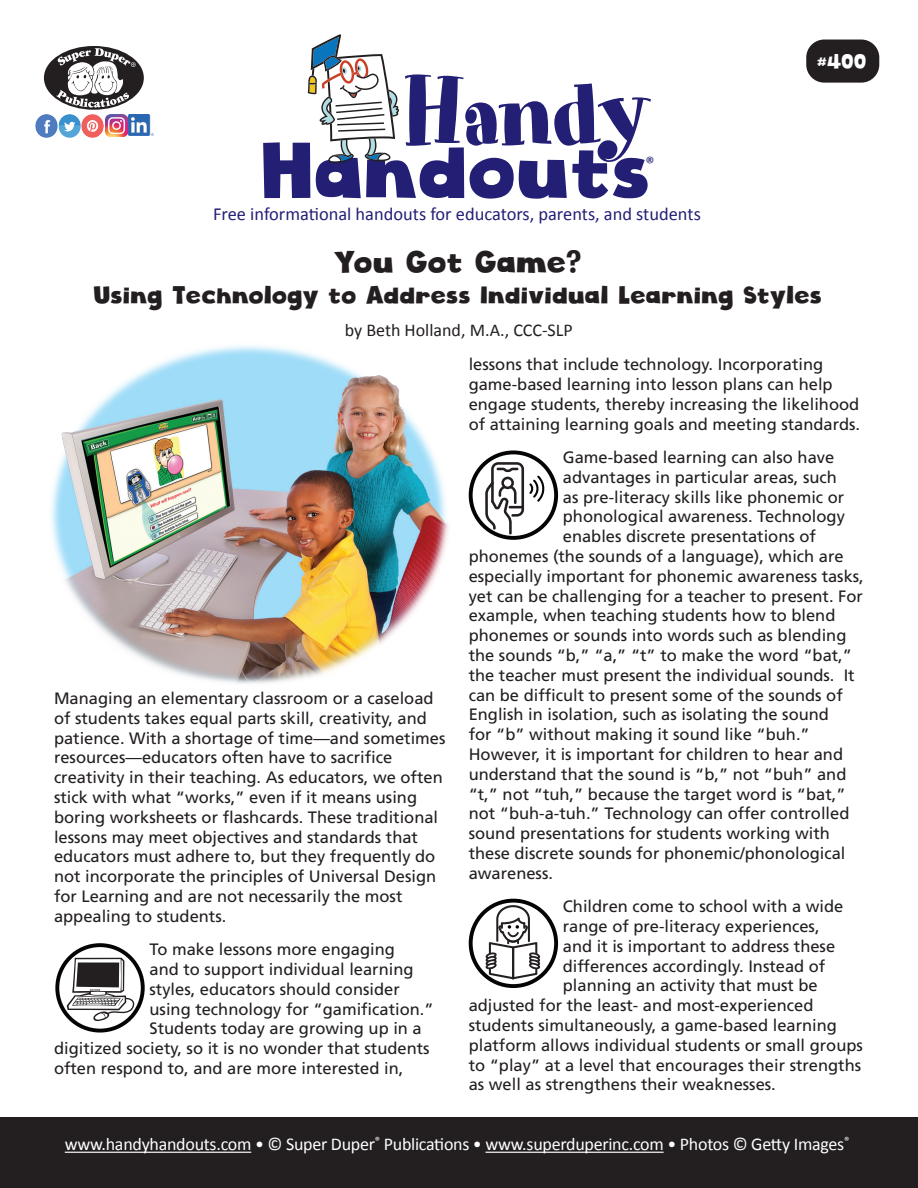
<style>
.page{position:relative;width:918px;height:1188px;background:#fff}
.page>*{position:absolute;margin:0;border:0;box-sizing:border-box;transform-origin:0 0}
.t1{font:93.75px "Art Department JNL";letter-spacing:-.03em;color:#231f75}
.t2{font:76.8px "Cloudy Witha Chanceof Love";color:#231f75}
.HH_Title{font:30px "Cloudy Witha Chanceof Love";color:#231f20}
.HH_Title-2{font:24px "Cloudy Witha Chanceof Love";color:#231f20}
.t3{font:19.5px "Cloudy Witha Chanceof Love";color:#fff}
.t4{font:18.45px "Calibri";color:#231f75}
.t5{font:18px "Calibri";letter-spacing:-.015em;color:#fff}
.HH_Author{font:18px "Calibri";color:#231f20}
.t6{font:18px "Calibri";color:#231f75}
.HH_Text{font:16.5px/19.8px "Frutiger";color:#231f20}
</style>
<div class="page">
<div style="left:806px;top:40px;width:73px;height:43px;background:#231f20;border-radius:18px"></div>
<div style="left:0;top:1118px;width:918px;height:70px;background:#231f20"></div>
<div style="left:44px;top:46px;width:100px;height:64px;background:#231f20;border-radius:50%"></div>
<svg style="left:56px;top:48px;width:80px;height:60px"></svg>
<img style="left:36px;top:115px;width:68px;height:22px">
<img style="left:106px;top:115px;width:21px;height:21px">
<hr style="left:65px;top:1152px;width:186px;height:1px;background:#fff">
<hr style="left:486px;top:1152px;width:178px;height:1px;background:#fff">
<img style="left:129px;top:115px;width:24px;height:21px">
<svg style="left:308px;top:34px;width:91px;height:129px"></svg>
<div style="left:55px;top:943px;width:90px;height:90px;border:4px solid #040503;border-radius:50%"></div>
<svg style="left:66px;top:957px;width:69px;height:65px"></svg>
<div style="left:469px;top:450px;width:89px;height:90px;border:4px solid #040503;border-radius:50%"></div>
<svg style="left:485px;top:462px;width:60px;height:73px"></svg>
<div style="left:469px;top:899px;width:89px;height:89px;border:4px solid #040503;border-radius:50%"></div>
<svg style="left:485px;top:905px;width:56px;height:74px"></svg>
<img style="left:51px;top:346px;width:398px;height:338px">
<p class="t1" style="left:402px;top:57px;width:252px">Handy</p>
<p class="t2" style="left:264px;top:123px;width:391px">Handouts</p>
<p class="t6" style="left:646px;top:150px;width:11px">®</p>
<p class="t4" style="left:213px;top:201px;width:489px">Free informational handouts for educators, parents, and students</p>
<p class="t3" style="left:818px;top:49px;width:51px">#400</p>
<p class="HH_Title" style="left:335px;top:243px;width:249px">You Got Game?</p>
<p class="HH_Title-2" style="left:95px;top:280px;width:730px">Using Technology to Address Individual Learning Styles</p>
<p class="HH_Author" style="left:345px;top:317px;width:229px">by Beth Holland, M.A., CCC-SLP</p>
<p class="HH_Text" style="left:54px;top:688px;width:393px">Managing an elementary classroom or a caseload of students takes equal parts skill, creativity, and patience. With a shortage of time—and sometimes resources—educators often have to sacrifice creativity in their teaching. As educators, we often stick with what “works,” even if it means using boring worksheets or flashcards. These traditional lessons may meet objectives and standards that educators must adhere to, but they frequently do not incorporate the principles of Universal Design for Learning and are not necessarily the most appealing to students.</p>
<p class="HH_Text" style="left:150px;top:939px;width:247px">To make lessons more engaging</p>
<p class="HH_Text" style="left:150px;top:959px;width:266px">and to support individual learning</p>
<p class="HH_Text" style="left:150px;top:979px;width:252px">styles, educators should consider</p>
<p class="HH_Text" style="left:150px;top:999px;width:286px">using technology for “gamification.”</p>
<p class="HH_Text" style="left:150px;top:1019px;width:274px">Students today are growing up in a</p>
<p class="HH_Text" style="left:54px;top:1038px;width:377px">digitized society, so it is no wonder that students</p>
<p class="HH_Text" style="left:54px;top:1058px;width:351px">often respond to, and are more interested in,</p>
<p class="HH_Text" style="left:469px;top:355px;width:393px">lessons that include technology. Incorporating game-based learning into lesson plans can help engage students, thereby increasing the likelihood of attaining learning goals and meeting standards.</p>
<p class="HH_Text" style="left:563px;top:447px;width:273px">Game-based learning can also have</p>
<p class="HH_Text" style="left:563px;top:467px;width:276px">advantages in particular areas, such</p>
<p class="HH_Text" style="left:563px;top:487px;width:283px">as pre-literacy skills like phonemic or</p>
<p class="HH_Text" style="left:563px;top:507px;width:284px">phonological awareness. Technology</p>
<p class="HH_Text" style="left:563px;top:526px;width:255px">enables discrete presentations of</p>
<p class="HH_Text" style="left:469px;top:546px;width:376px">phonemes (the sounds of a language), which are</p>
<p class="HH_Text" style="left:469px;top:566px;width:397px">especially important for phonemic awareness tasks,</p>
<p class="HH_Text" style="left:469px;top:586px;width:396px">yet can be challenging for a teacher to present. For</p>
<p class="HH_Text" style="left:469px;top:606px;width:368px">example, when teaching students how to blend</p>
<p class="HH_Text" style="left:469px;top:625px;width:379px">phonemes or sounds into words such as blending</p>
<p class="HH_Text" style="left:469px;top:645px;width:385px">the sounds “b,” “a,” “t” to make the word “bat,”</p>
<p class="HH_Text" style="left:469px;top:665px;width:388px">the teacher must present the individual sounds. It</p>
<p class="HH_Text" style="left:469px;top:685px;width:376px">can be difficult to present some of the sounds of</p>
<p class="HH_Text" style="left:469px;top:705px;width:362px">English in isolation, such as isolating the sound</p>
<p class="HH_Text" style="left:469px;top:724px;width:343px">for “b” without making it sound like “buh.”</p>
<p class="HH_Text" style="left:469px;top:744px;width:376px">However, it is important for children to hear and</p>
<p class="HH_Text" style="left:469px;top:764px;width:379px">understand that the sound is “b,” not “buh” and</p>
<p class="HH_Text" style="left:469px;top:784px;width:378px">“t,” not “tuh,” because the target word is “bat,”</p>
<p class="HH_Text" style="left:469px;top:804px;width:382px">not “buh-a-tuh.” Technology can offer controlled</p>
<p class="HH_Text" style="left:469px;top:823px;width:363px">sound presentations for students working with</p>
<p class="HH_Text" style="left:469px;top:843px;width:378px">these discrete sounds for phonemic/phonological</p>
<p class="HH_Text" style="left:469px;top:863px;width:86px">awareness.</p>
<p class="HH_Text" style="left:563px;top:896px;width:282px">Children come to school with a wide</p>
<p class="HH_Text" style="left:563px;top:916px;width:258px">range of pre-literacy experiences,</p>
<p class="HH_Text" style="left:563px;top:936px;width:274px">and it is important to address these</p>
<p class="HH_Text" style="left:563px;top:956px;width:264px">differences accordingly. Instead of</p>
<p class="HH_Text" style="left:563px;top:976px;width:256px">planning an activity that must be</p>
<p class="HH_Text" style="left:469px;top:995px;width:346px">adjusted for the least- and most-experienced</p>
<p class="HH_Text" style="left:469px;top:1015px;width:370px">students simultaneously, a game-based learning</p>
<p class="HH_Text" style="left:469px;top:1035px;width:396px">platform allows individual students or small groups</p>
<p class="HH_Text" style="left:469px;top:1055px;width:394px">to “play” at a level that encourages their strengths</p>
<p class="HH_Text" style="left:469px;top:1075px;width:309px">as well as strengthens their weaknesses.</p>
<p class="t5" style="left:65px;top:1132px;width:786px">www.handyhandouts.com • © Super Duper<sup>®</sup> Publications • www.superduperinc.com • Photos © Getty Images<sup>®</sup></p>
</div>
